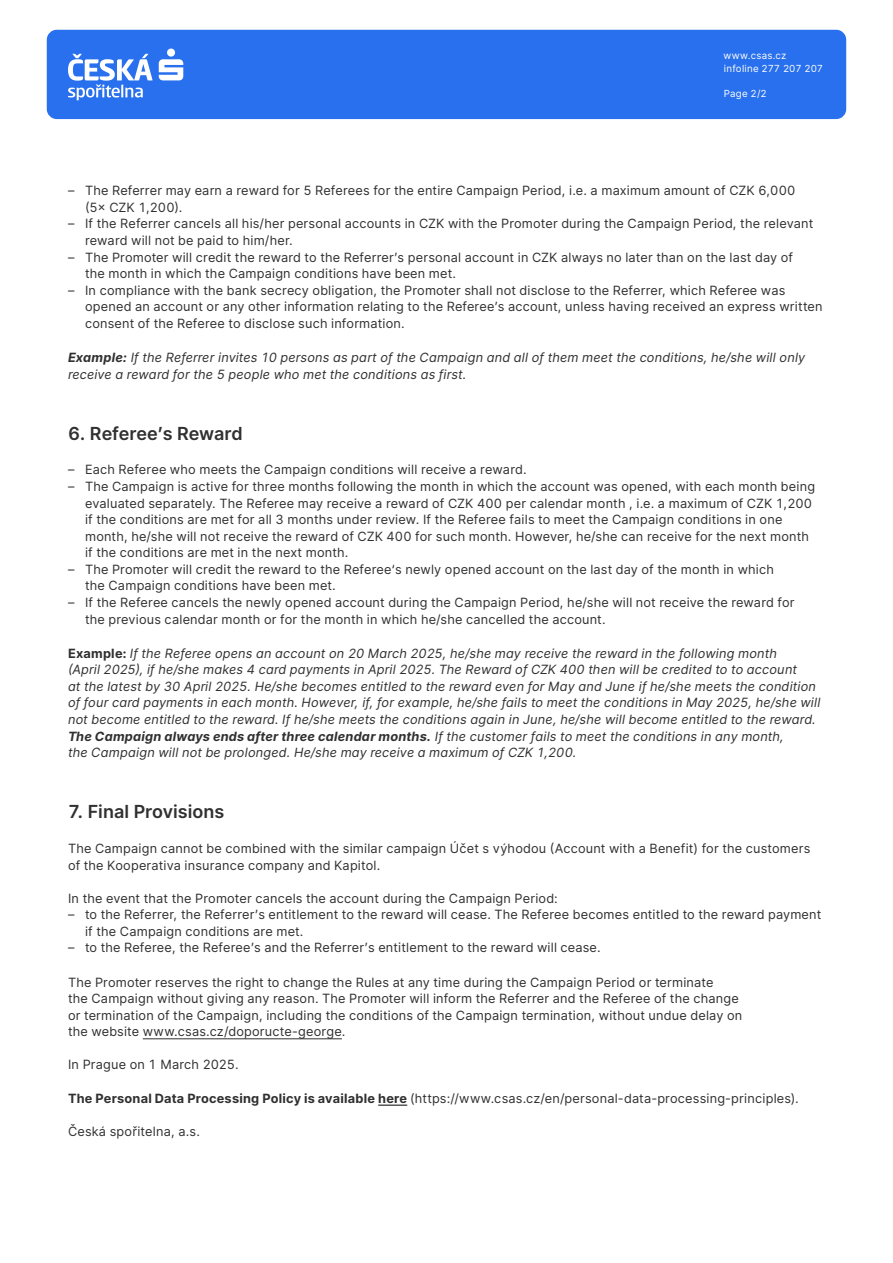
<style>
.page{position:relative;width:893px;height:1263px;background:#fff}
.page>*{position:absolute;margin:0;border:0;box-sizing:border-box;transform-origin:0 0}
.t1{font:600 18px "Inter";color:#303030}
.t2{font:12.75px/16.6px "Inter";letter-spacing:.015em;color:#303030}
.t3{font:italic 12.75px/16.5px "Inter";letter-spacing:.01em;color:#303030}
.t4{font:9.75px/12.8px "Inter";letter-spacing:.02em;color:#fff}
.s1{font-weight:700}
.s2{font-weight:700;font-style:normal}
</style>
<div class="page">
<div style="left:47px;top:30px;width:799px;height:89px;background:#2870ed;border-radius:10px"></div>
<svg style="left:159px;top:59px;width:24px;height:21px"></svg>
<div style="left:167px;top:49px;width:8px;height:8px;background:#fff;border-radius:50%"></div>
<svg style="left:68px;top:54px;width:85px;height:46px"></svg>
<hr style="left:143px;top:1038px;width:199px;height:1px;background:#303030">
<hr style="left:378px;top:1104px;width:29px;height:2px;background:#303030">
<p class="t4" style="left:723px;top:49px;width:101px">www.csas.cz infoline 277 207 207</p>
<p class="t4" style="left:724px;top:87px;width:45px">Page 2/2</p>
<p class="t2" style="left:85px;top:182px;width:712px;text-indent:-17px">– The Referrer may earn a reward for 5 Referees for the entire Campaign Period, i.e. a maximum amount of CZK 6,000 (5× CZK 1,200).</p>
<p class="t2" style="left:85px;top:215px;width:730px;text-indent:-17px">– If the Referrer cancels all his/her personal accounts in CZK with the Promoter during the Campaign Period, the relevant reward will not be paid to him/her.</p>
<p class="t2" style="left:85px;top:248px;width:709px;text-indent:-17px">– The Promoter will credit the reward to the Referrer’s personal account in CZK always no later than on the last day of the month in which the Campaign conditions have been met.</p>
<p class="t2" style="left:85px;top:281px;width:739px;text-indent:-17px">– In compliance with the bank secrecy obligation, the Promoter shall not disclose to the Referrer, which Referee was opened an account or any other information relating to the Referee’s account, unless having received an express written consent of the Referee to disclose such information.</p>
<p class="t3" style="left:68px;top:349px;width:739px"><span class="s1">Example:</span> If the Referrer invites 10 persons as part of the Campaign and all of them meet the conditions, he/she will only receive a reward for the 5 people who met the conditions as first.</p>
<h1 class="t1" style="left:68px;top:420px;width:176px">6. Referee’s Reward</h1>
<p class="t2" style="left:68px;top:461px;width:460px">– Each Referee who meets the Campaign conditions will receive a reward.</p>
<p class="t2" style="left:85px;top:478px;width:732px;text-indent:-17px">– The Campaign is active for three months following the month in which the account was opened, with each month being evaluated separately. The Referee may receive a reward of CZK 400 per calendar month , i.e. a maximum of CZK 1,200 if the conditions are met for all 3 months under review. If the Referee fails to meet the Campaign conditions in one month, he/she will not receive the reward of CZK 400 for such month. However, he/she can receive for the next month if the conditions are met in the next month.</p>
<p class="t2" style="left:85px;top:561px;width:690px;text-indent:-17px">– The Promoter will credit the reward to the Referee‘s newly opened account on the last day of the month in which the Campaign conditions have been met.</p>
<p class="t2" style="left:85px;top:594px;width:711px;text-indent:-17px">– If the Referee cancels the newly opened account during the Campaign Period, he/she will not receive the reward for the previous calendar month or for the month in which he/she cancelled the account.</p>
<p class="t3" style="left:68px;top:644px;width:754px"><span class="s2">Example:</span> If the Referee opens an account on 20 March 2025, he/she may receive the reward in the following month<br>(April 2025), if he/she makes 4 card payments in April 2025. The Reward of CZK 400 then will be credited to to account<br>at the latest by 30 April 2025. He/she becomes entitled to the reward even for May and June if he/she meets the condition of four card payments in each month. However, if, for example, he/she fails to meet the conditions in May 2025, he/she will not become entitled to the reward. If he/she meets the conditions again in June, he/she will become entitled to the reward.<br><span class="s1">The Campaign always ends after three calendar months.</span> If the customer fails to meet the conditions in any month,<br>the Campaign will not be prolonged. He/she may receive a maximum of CZK 1,200.</p>
<h1 class="t1" style="left:68px;top:798px;width:158px">7. Final Provisions</h1>
<p class="t2" style="left:68px;top:840px;width:744px">The Campaign cannot be combined with the similar campaign Účet s výhodou (Account with a Benefit) for the customers of the Kooperativa insurance company and Kapitol.</p>
<p class="t2" style="left:68px;top:889px;width:491px">In the event that the Promoter cancels the account during the Campaign Period:</p>
<p class="t2" style="left:85px;top:906px;width:738px;text-indent:-17px">– to the Referrer, the Referrer’s entitlement to the reward will cease. The Referee becomes entitled to the reward payment if the Campaign conditions are met.</p>
<p class="t2" style="left:68px;top:939px;width:534px">– to the Referee, the Referee’s and the Referrer’s entitlement to the reward will cease.</p>
<p class="t2" style="left:68px;top:973px;width:676px">The Promoter reserves the right to change the Rules at any time during the Campaign Period or terminate<br>the Campaign without giving any reason. The Promoter will inform the Referrer and the Referee of the change or termination of the Campaign, including the conditions of the Campaign termination, without undue delay on the website www.csas.cz/doporucte-george.</p>
<p class="t2" style="left:68px;top:1056px;width:172px">In Prague on 1 March 2025.</p>
<p class="t2" style="left:68px;top:1089px;width:732px"><span class="s1">The Personal Data Processing Policy is available here</span> (https://www.csas.cz/en/personal-data-processing-principles).</p>
<p class="t2" style="left:68px;top:1122px;width:133px">Česká spořitelna, a.s.</p>
</div>
